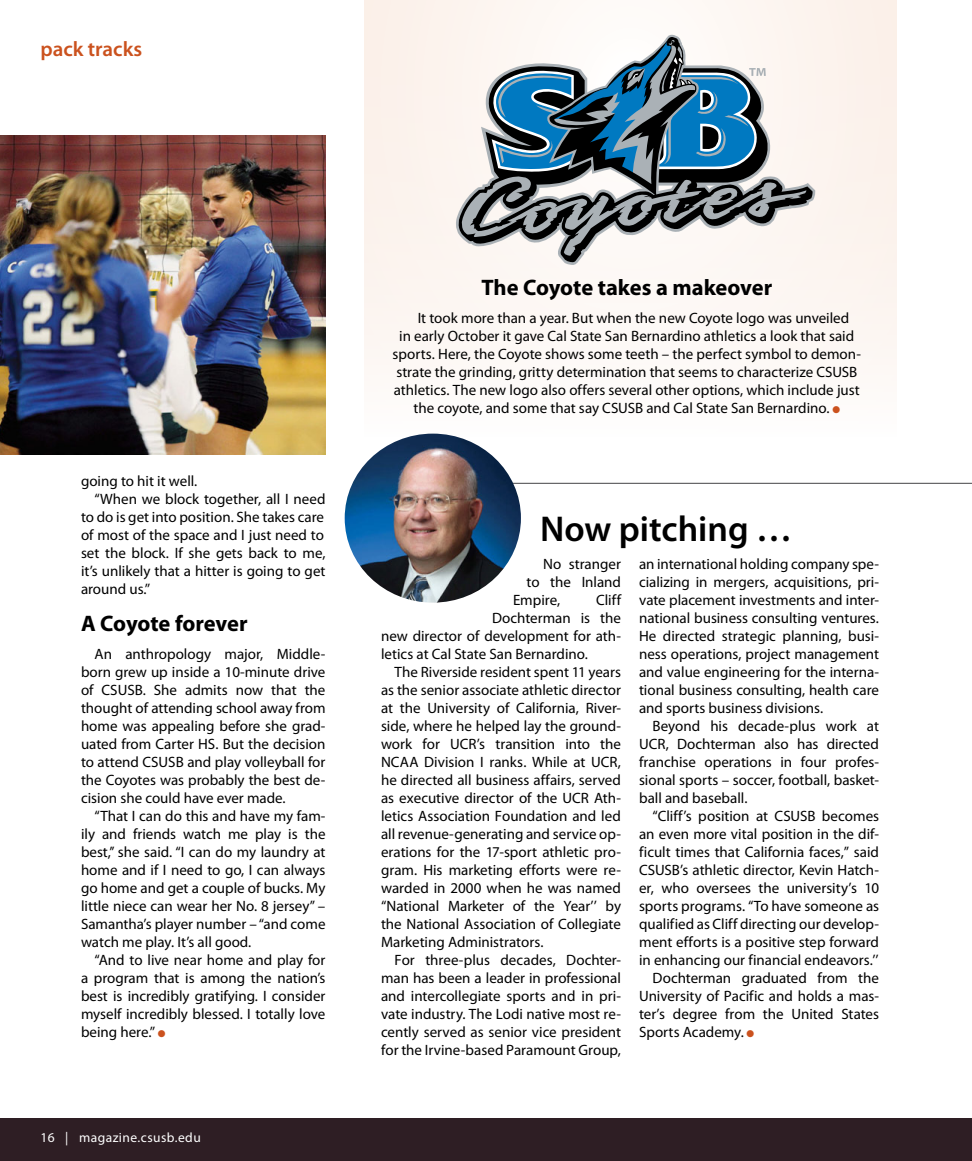
<style>
.page{position:relative;width:972px;height:1161px;background:#fff}
.page>*{position:absolute;margin:0;border:0;box-sizing:border-box;transform-origin:0 0}
.t1{font:600 36px "Myriad Pro";color:#000}
.t2{font:700 22.5px "Myriad Pro";letter-spacing:-.005em;color:#000}
.t3{font:600 21px "Myriad Pro";color:#cb521e}
.t4{font:15px/18px "Myriad Pro";color:#000;text-align:justify}
.t5{font:13.5px "Myriad Pro";letter-spacing:.035em;color:#fff}
.s1{color:#cb521e}
</style>
<div class="page">
<hr style="left:471px;top:483px;width:501px;height:1px;background:#58595b">
<div style="left:364px;top:0;width:532px;height:437px;background:#fdf7f4"></div>
<div style="left:0;top:1118px;width:972px;height:43px;background:#2e1e24"></div>
<svg style="left:456px;top:34px;width:360px;height:231px"></svg>
<img style="left:0;top:135px;width:326px;height:319px">
<img style="left:345px;top:434px;width:176px;height:169px">
<h3 class="t3" style="left:40px;top:36px;width:103px">pack tracks</h3>
<p class="t4" style="left:81px;top:472px;width:118px">going to hit it well.</p>
<p class="t4" style="left:94px;top:490px;width:232px">“When we block together, all I need</p>
<p class="t4" style="left:81px;top:508px;width:244px">to do is get into position. She takes care</p>
<p class="t4" style="left:81px;top:526px;width:245px">of most of the space and I just need to</p>
<p class="t4" style="left:81px;top:544px;width:246px">set the block. If she gets back to me,</p>
<p class="t4" style="left:81px;top:562px;width:246px">it’s unlikely that a hitter is going to get</p>
<p class="t4" style="left:81px;top:580px;width:71px">around us.’’</p>
<h2 class="t2" style="left:81px;top:609px;width:168px">A Coyote forever</h2>
<p class="t4" style="left:81px;top:645px;width:246px;text-indent:13px">An anthropology major, Middle&shy;born grew up inside a 10-minute drive of CSUSB. She admits now that the thought of attending school away from home was appealing before she grad&shy;uated from Carter HS. But the decision to attend CSUSB and play volleyball for the Coyotes was probably the best de&shy;cision she could have ever made.</p>
<p class="t4" style="left:81px;top:807px;width:246px;text-indent:14px">“That I can do this and have my fam&shy;ily and friends watch me play is the best,’’ she said. “I can do my laundry at home and if I need to go, I can always go home and get a couple of bucks. My little niece can wear her No. 8 jersey” – Samantha’s player number – “and come watch me play. It’s all good.</p>
<p class="t4" style="left:81px;top:951px;width:246px;text-indent:14px">“And to live near home and play for a program that is among the nation’s best is incredibly gratifying. I consider myself incredibly blessed. I totally love being here.’’ <span class="s1">●</span></p>
<p class="t5" style="left:40px;top:1130px;width:162px">16 | magazine.csusb.edu</p>
<h2 class="t2" style="left:481px;top:273px;width:292px">The Coyote takes a makeover</h2>
<p class="t4" style="left:418px;top:309px;width:433px">It took more than a year. But when the new Coyote logo was unveiled</p>
<p class="t4" style="left:399px;top:327px;width:456px">in early October it gave Cal State San Bernardino athletics a look that said</p>
<p class="t4" style="left:393px;top:345px;width:470px">sports. Here, the Coyote shows some teeth – the perfect symbol to demon-</p>
<p class="t4" style="left:396px;top:363px;width:463px">strate the grinding, gritty determination that seems to characterize CSUSB</p>
<p class="t4" style="left:394px;top:381px;width:468px">athletics. The new logo also offers several other options, which include just</p>
<p class="t4" style="left:414px;top:399px;width:428px">the coyote, and some that say CSUSB and Cal State San Bernardino. <span class="s1">●</span></p>
<h1 class="t1" style="left:540px;top:506px;width:254px">Now pitching …</h1>
<p class="t4" style="left:543px;top:555px;width:80px">No stranger</p>
<p class="t4" style="left:527px;top:573px;width:96px">to the Inland</p>
<p class="t4" style="left:513px;top:591px;width:49px">Empire,</p>
<p class="t4" style="left:596px;top:591px;width:26px">Cliff</p>
<p class="t4" style="left:492px;top:609px;width:130px">Dochterman is the</p>
<p class="t4" style="left:381px;top:627px;width:242px">new director of development for ath-</p>
<p class="t4" style="left:381px;top:645px;width:208px">letics at Cal State San Bernardino.</p>
<p class="t4" style="left:395px;top:663px;width:228px">The Riverside resident spent 11 years</p>
<p class="t4" style="left:381px;top:681px;width:241px">as the senior associate athletic director</p>
<p class="t4" style="left:381px;top:699px;width:242px">at the University of California, River-</p>
<p class="t4" style="left:381px;top:717px;width:242px">side, where he helped lay the ground-</p>
<p class="t4" style="left:381px;top:735px;width:241px">work for UCR’s transition into the</p>
<p class="t4" style="left:381px;top:753px;width:241px">NCAA Division I ranks. While at UCR,</p>
<p class="t4" style="left:381px;top:771px;width:241px">he directed all business affairs, served</p>
<p class="t4" style="left:381px;top:789px;width:242px">as executive director of the UCR Ath-</p>
<p class="t4" style="left:381px;top:807px;width:241px">letics Association Foundation and led</p>
<p class="t4" style="left:381px;top:825px;width:242px">all revenue-generating and service op-</p>
<p class="t4" style="left:381px;top:843px;width:242px">erations for the 17-sport athletic pro-</p>
<p class="t4" style="left:381px;top:861px;width:242px">gram. His marketing efforts were re-</p>
<p class="t4" style="left:381px;top:879px;width:241px">warded in 2000 when he was named</p>
<p class="t4" style="left:381px;top:897px;width:242px">“National Marketer of the Year’’ by</p>
<p class="t4" style="left:381px;top:915px;width:241px">the National Association of Collegiate</p>
<p class="t4" style="left:381px;top:933px;width:164px">Marketing Administrators.</p>
<p class="t4" style="left:395px;top:951px;width:228px">For three-plus decades, Dochter-</p>
<p class="t4" style="left:381px;top:969px;width:241px">man has been a leader in professional</p>
<p class="t4" style="left:381px;top:987px;width:242px">and intercollegiate sports and in pri-</p>
<p class="t4" style="left:381px;top:1005px;width:242px">vate industry. The Lodi native most re-</p>
<p class="t4" style="left:381px;top:1023px;width:242px">cently served as senior vice president</p>
<p class="t4" style="left:381px;top:1041px;width:241px">for the Irvine-based Paramount Group,</p>
<p class="t4" style="left:639px;top:555px;width:242px">an international holding company spe&shy;cializing in mergers, acquisitions, pri&shy;vate placement investments and inter&shy;national business consulting ventures.<br>He directed strategic planning, busi&shy;ness operations, project management and value engineering for the interna&shy;tional business consulting, health care and sports business divisions.</p>
<p class="t4" style="left:639px;top:717px;width:242px;text-indent:14px">Beyond his decade-plus work at UCR, Dochterman also has directed franchise operations in four profes&shy;sional sports – soccer, football, basket&shy;ball and baseball.</p>
<p class="t4" style="left:653px;top:807px;width:228px">“Cliff’s position at CSUSB becomes</p>
<p class="t4" style="left:639px;top:825px;width:242px">an even more vital position in the dif-</p>
<p class="t4" style="left:639px;top:843px;width:241px">ficult times that California faces,” said</p>
<p class="t4" style="left:639px;top:861px;width:242px">CSUSB’s athletic director, Kevin Hatch-</p>
<p class="t4" style="left:639px;top:879px;width:242px">er, who oversees the university’s 10</p>
<p class="t4" style="left:639px;top:897px;width:242px">sports programs. “To have someone as</p>
<p class="t4" style="left:639px;top:915px;width:242px">qualified as Cliff directing our develop-</p>
<p class="t4" style="left:639px;top:933px;width:241px">ment efforts is a positive step forward</p>
<p class="t4" style="left:639px;top:951px;width:241px">in enhancing our financial endeavors.’’</p>
<p class="t4" style="left:653px;top:969px;width:228px">Dochterman graduated from the</p>
<p class="t4" style="left:639px;top:987px;width:242px">University of Pacific and holds a mas-</p>
<p class="t4" style="left:639px;top:1005px;width:242px">ter’s degree from the United States</p>
<p class="t4" style="left:639px;top:1023px;width:117px">Sports Academy. <span class="s1">●</span></p>
</div>
